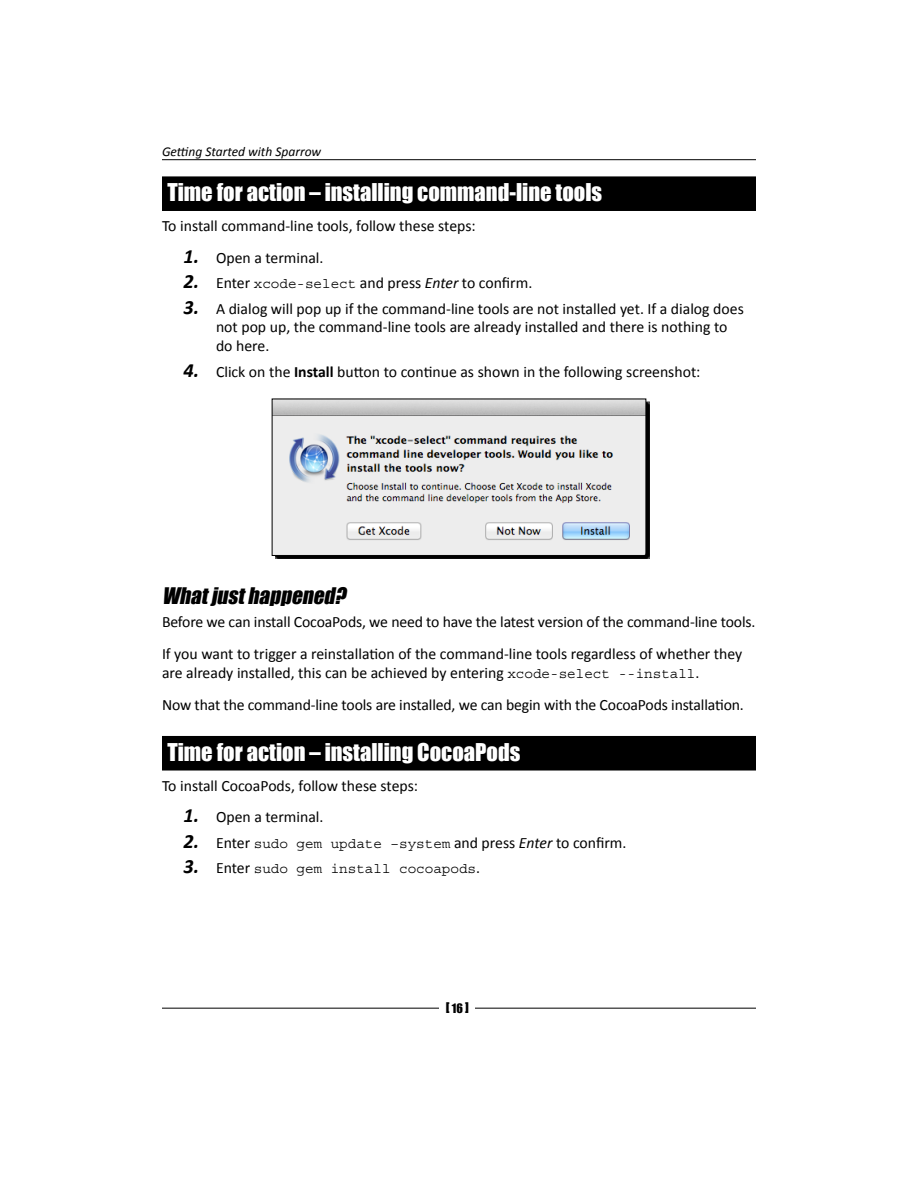
<style>
.page{position:relative;width:918px;height:1188px;background:#fff}
.page>*{position:absolute;margin:0;border:0;box-sizing:border-box;transform-origin:0 0}
.Time_For_Action__PAC{font:22.5px "Impact";color:#fff}
.What_Just_Happened{font:italic 21px "Impact";color:#000}
.Normal__PACKT{font:15.75px/18.9px "Calibri";letter-spacing:-.01em;color:#000}
.Time_For_Action_Numb{font:15.75px/18.9px "Calibri";color:#000}
.Time_For_Action_Numb-2{font:14.25px "Courier Std";color:#000}
.t1{font:italic 13.5px "Calibri";color:#000}
.t2{font:13.5px "Impact";color:#000}
.s1{font-weight:700;font-style:italic;font-size:20.25px}
.s2{font-family:"Courier Std";font-size:14.25px}
.s3{font-style:italic}
.s4{font-weight:700}
.s5{font-family:"Calibri";font-weight:700;font-style:italic;font-size:20.25px}
.s6{font-family:"Calibri";font-size:15.75px}
.s7{font-size:12px}
</style>
<div class="page">
<hr style="left:162px;top:159px;width:594px;height:1px;background:#000">
<hr style="left:162px;top:1008px;width:594px;height:1px;background:#000">
<div style="left:440px;top:1002px;width:35px;height:13px;background:#fff"></div>
<div style="left:162px;top:179px;width:594px;height:32px;background:#000"></div>
<div style="left:162px;top:176px;width:594px;height:32px;background:#000"></div>
<div style="left:162px;top:739px;width:594px;height:32px;background:#000"></div>
<div style="left:162px;top:736px;width:594px;height:31px;background:#000"></div>
<div style="left:275px;top:402px;width:375px;height:157px;background:#000"></div>
<img style="left:274px;top:401px;width:370px;height:153px">
<div style="left:272px;top:399px;width:374px;height:157px;border:1px solid #000"></div>
<p class="t1" style="left:162px;top:142px;width:161px">Getting Started with Sparrow</p>
<p class="Time_For_Action__PAC" style="left:167px;top:175px;width:436px">Time for action – installing command-line tools</p>
<p class="Normal__PACKT" style="left:162px;top:216px;width:315px">To install command-line tools, follow these steps:</p>
<p class="Time_For_Action_Numb" style="left:184px;top:248px;width:141px"><span class="s1">1.</span> Open a terminal.</p>
<p class="Time_For_Action_Numb" style="left:184px;top:274px;width:350px"><span class="s1">2.</span> Enter <span class="s2">xcode-select</span> and press <span class="s3">Enter</span> to confirm.</p>
<p class="Time_For_Action_Numb" style="left:216px;top:299px;width:529px;text-indent:-32px"><span class="s1">3.</span> A dialog will pop up if the command-line tools are not installed yet. If a dialog does not pop up, the command-line tools are already installed and there is nothing to do here.</p>
<p class="Time_For_Action_Numb" style="left:184px;top:362px;width:518px"><span class="s1">4.</span> Click on the <span class="s4">Install</span> button to continue as shown in the following screenshot:</p>
<p class="What_Just_Happened" style="left:162px;top:580px;width:190px">Whatjusthappened?</p>
<p class="Normal__PACKT" style="left:162px;top:613px;width:595px">Before we can install CocoaPods, we need to have the latest version of the command-line tools.</p>
<p class="Normal__PACKT" style="left:162px;top:645px;width:582px">If you want to trigger a reinstallation of the command-line tools regardless of whether they are already installed, this can be achieved by entering <span class="s2">xcode-select --install</span>.</p>
<p class="Normal__PACKT" style="left:162px;top:695px;width:583px">Now that the command-line tools are installed, we can begin with the CocoaPods installation.</p>
<p class="Time_For_Action__PAC" style="left:167px;top:735px;width:354px">Time for action – installing CocoaPods</p>
<p class="Normal__PACKT" style="left:162px;top:776px;width:258px">To install CocoaPods, follow these steps:</p>
<p class="Time_For_Action_Numb" style="left:184px;top:808px;width:141px"><span class="s1">1.</span> Open a terminal.</p>
<p class="Time_For_Action_Numb" style="left:184px;top:833px;width:444px"><span class="s1">2.</span> Enter <span class="s2">sudo gem update –system</span> and press <span class="s3">Enter</span> to confirm.</p>
<p class="Time_For_Action_Numb-2" style="left:184px;top:861px;width:298px"><span class="s5">3.</span> <span class="s6">Enter</span> sudo gem install cocoapods<span class="s6">.</span></p>
<p class="t2" style="left:446px;top:997px;width:24px">[ <span class="s7">16</span> ]</p>
</div>
